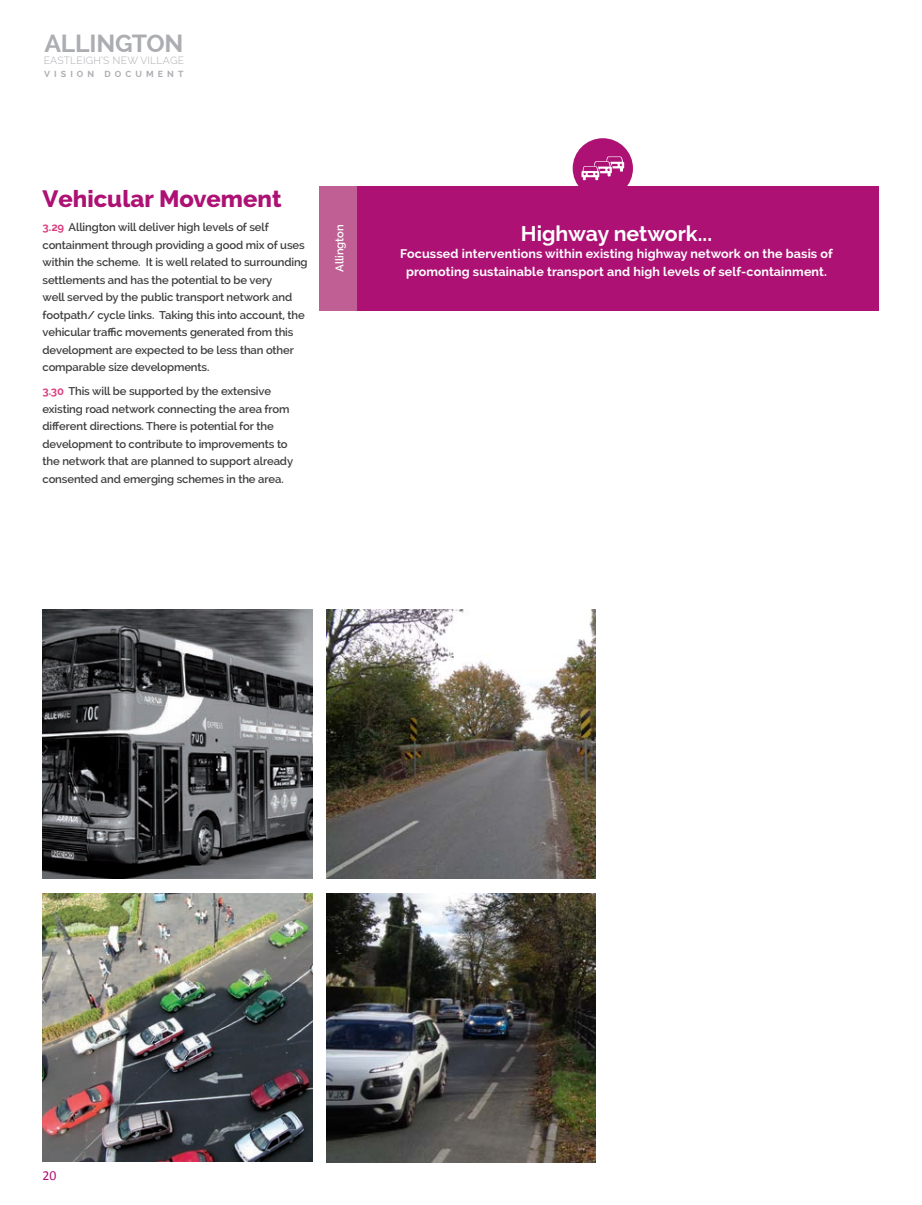
<style>
.page{position:relative;width:922px;height:1205px;background:#fff}
.page>*{position:absolute;margin:0;border:0;box-sizing:border-box;transform-origin:0 0}
.t1{font:700 24.75px "Raleway";letter-spacing:-.01em;color:#acadb1}
._26760_-_Sub-Heading{font:800 23.75px "Raleway";color:#ad1174}
._26760_-_Intro_Para{font:700 21.25px "Raleway";letter-spacing:-.005em;color:#fff}
.t2{font:13.75px "Calibri";color:#ad1174}
._26760_-_large_text{font:700 12.5px/17.5px "Raleway";letter-spacing:.01em;color:#fff;text-align:center}
.t3{font:600 11.25px/17.5px "Raleway";letter-spacing:-.01em;color:#3e3e3f}
._26760_-_Body_Text_p{font:600 11.25px "Raleway";letter-spacing:-.01em;color:#fff}
.t4{font:300 10.25px "Raleway";letter-spacing:.02em;color:#acadb1}
.t5{font:700 8.88px "Raleway";letter-spacing:.46em;color:#acadb1}
.s1{font-weight:700;color:#db3f81}
</style>
<div class="page">
<div style="left:572px;top:138px;width:60px;height:60px;background:#ad1174;border-radius:50%"></div>
<div style="left:353px;top:186px;width:526px;height:124px;background:#ad1174"></div>
<svg style="left:581px;top:156px;width:43px;height:24px"></svg>
<img style="left:43px;top:609px;width:269px;height:270px">
<img style="left:43px;top:893px;width:269px;height:268px">
<img style="left:326px;top:893px;width:269px;height:269px">
<img style="left:326px;top:609px;width:269px;height:270px">
<div style="left:319px;top:186px;width:38px;height:124px;background:#bf5f93"></div>
<h1 class="t1" style="left:44px;top:29px;width:140px">ALLINGTON</h1>
<p class="t4" style="left:44px;top:55px;width:142px">EASTLEIGH’S NEW VILLAGE</p>
<p class="t5" style="left:44px;top:68px;width:141px">VISION DOCUMENT</p>
<p class="_26760_-_Sub-Heading" style="left:43px;top:185px;width:240px">Vehicular Movement</p>
<p class="t3" style="left:43px;top:218px;width:266px"><span class="s1">3.29</span> Allington will deliver high levels of self containment through providing a good mix of uses within the scheme. It is well related to surrounding settlements and has the potential to be very<br>well served by the public transport network and footpath/ cycle links. Taking this into account, the vehicular traffic movements generated from this development are expected to be less than other comparable size developments.</p>
<p class="t3" style="left:43px;top:382px;width:252px"><span class="s1">3.30</span> This will be supported by the extensive existing road network connecting the area from different directions. There is potential for the development to contribute to improvements to the network that are planned to support already consented and emerging schemes in the area.</p>
<p class="_26760_-_Body_Text_p" style="left:333px;top:272px;width:49px;rotate:-90deg">Allington</p>
<p class="_26760_-_Intro_Para" style="left:520px;top:221px;width:193px">Highway network...</p>
<p class="_26760_-_large_text" style="left:400px;top:245px;width:434px">Focussed interventions within existing highway network on the basis of promoting sustainable transport and high levels of self-containment.</p>
<p class="t2" style="left:43px;top:1167px;width:15px">20</p>
</div>
